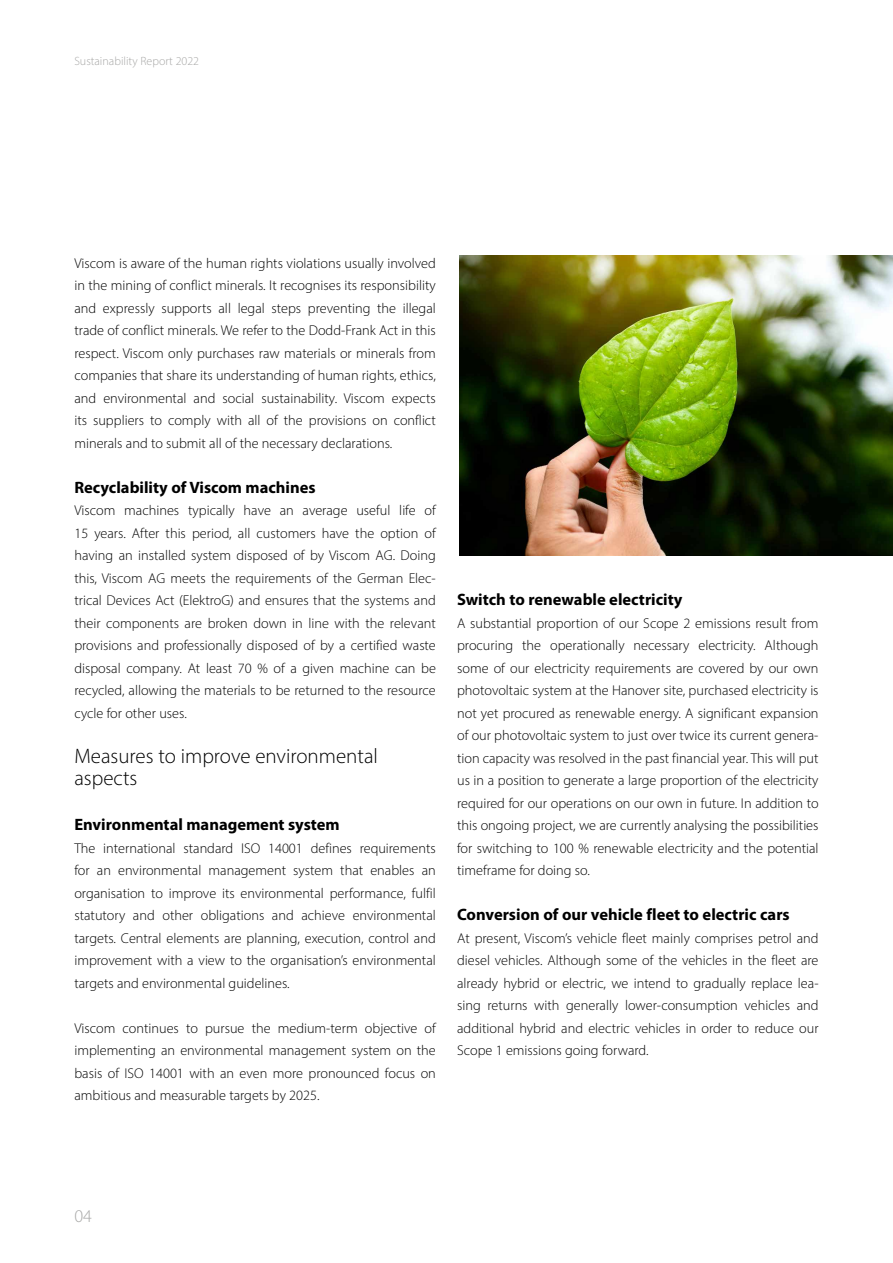
<style>
.page{position:relative;width:893px;height:1263px;background:#fff}
.page>*{position:absolute;margin:0;border:0;box-sizing:border-box;transform-origin:0 0}
.t1{font:300 21px/22.5px "Myriad Pro";color:#000}
.t2{font:300 18px "Myriad Pro";color:#a8a8a7}
.t3{font:700 16.5px "Myriad Pro";color:#000}
.t4{font:300 14.25px/22.5px "Myriad Pro";color:#000;text-align:justify}
.t5{font:300 12px "Myriad Pro";color:#a8a8a7}
</style>
<div class="page">
<img style="left:459px;top:255px;width:434px;height:300px">
<p class="t5" style="left:74px;top:54px;width:126px">Sustainability Report 2022</p>
<p class="t4" style="left:74px;top:252px;width:363px">Viscom is aware of the human rights violations usually involved in the mining of conflict minerals. It recognises its responsibility and expressly supports all legal steps preventing the illegal trade of conflict minerals. We refer to the Dodd-Frank Act in this respect. Viscom only purchases raw materials or minerals from companies that share its understanding of human rights, ethics, and environmental and social sustainability. Viscom expects its suppliers to comply with all of the provisions on conflict minerals and to submit all of the necessary declarations.</p>
<p class="t3" style="left:74px;top:476px;width:243px">Recyclability of Viscom machines</p>
<p class="t4" style="left:74px;top:499px;width:363px">Viscom machines typically have an average useful life of 15 years. After this period, all customers have the option of having an installed system disposed of by Viscom AG. Doing this, Viscom AG meets the requirements of the German Elec&shy;trical Devices Act (ElektroG) and ensures that the systems and their components are broken down in line with the relevant provisions and professionally disposed of by a certified waste disposal company. At least 70 % of a given machine can be recycled, allowing the materials to be returned to the resource cycle for other uses.</p>
<h1 class="t1" style="left:74px;top:744px;width:305px">Measures to improve environmental aspects</h1>
<p class="t3" style="left:74px;top:814px;width:267px">Environmental management system</p>
<p class="t4" style="left:74px;top:837px;width:363px">The international standard ISO 14001 defines requirements for an environmental management system that enables an organisation to improve its environmental performance, fulfil statutory and other obligations and achieve environmental targets. Central elements are planning, execution, control and improvement with a view to the organisation’s environmental targets and environmental guidelines.</p>
<p class="t4" style="left:74px;top:1017px;width:363px">Viscom continues to pursue the medium-term objective of implementing an environmental management system on the basis of ISO 14001 with an even more pronounced focus on ambitious and measurable targets by 2025.</p>
<p class="t3" style="left:457px;top:589px;width:227px">Switch to renewable electricity</p>
<p class="t4" style="left:457px;top:612px;width:363px">A substantial proportion of our Scope 2 emissions result from procuring the operationally necessary electricity. Although some of our electricity requirements are covered by our own photovoltaic system at the Hanover site, purchased electricity is not yet procured as renewable energy. A significant expansion of our photovoltaic system to just over twice its current genera&shy;tion capacity was resolved in the past financial year. This will put us in a position to generate a large proportion of the electricity required for our operations on our own in future. In addition to this ongoing project, we are currently analysing the possibilities for switching to 100 % renewable electricity and the potential timeframe for doing so.</p>
<p class="t3" style="left:457px;top:904px;width:334px">Conversion of our vehicle fleet to electric cars</p>
<p class="t4" style="left:457px;top:927px;width:363px">At present, Viscom’s vehicle fleet mainly comprises petrol and diesel vehicles. Although some of the vehicles in the fleet are already hybrid or electric, we intend to gradually replace lea&shy;sing returns with generally lower-consumption vehicles and additional hybrid and electric vehicles in order to reduce our Scope 1 emissions going forward.</p>
<p class="t2" style="left:74px;top:1206px;width:19px">04</p>
</div>
